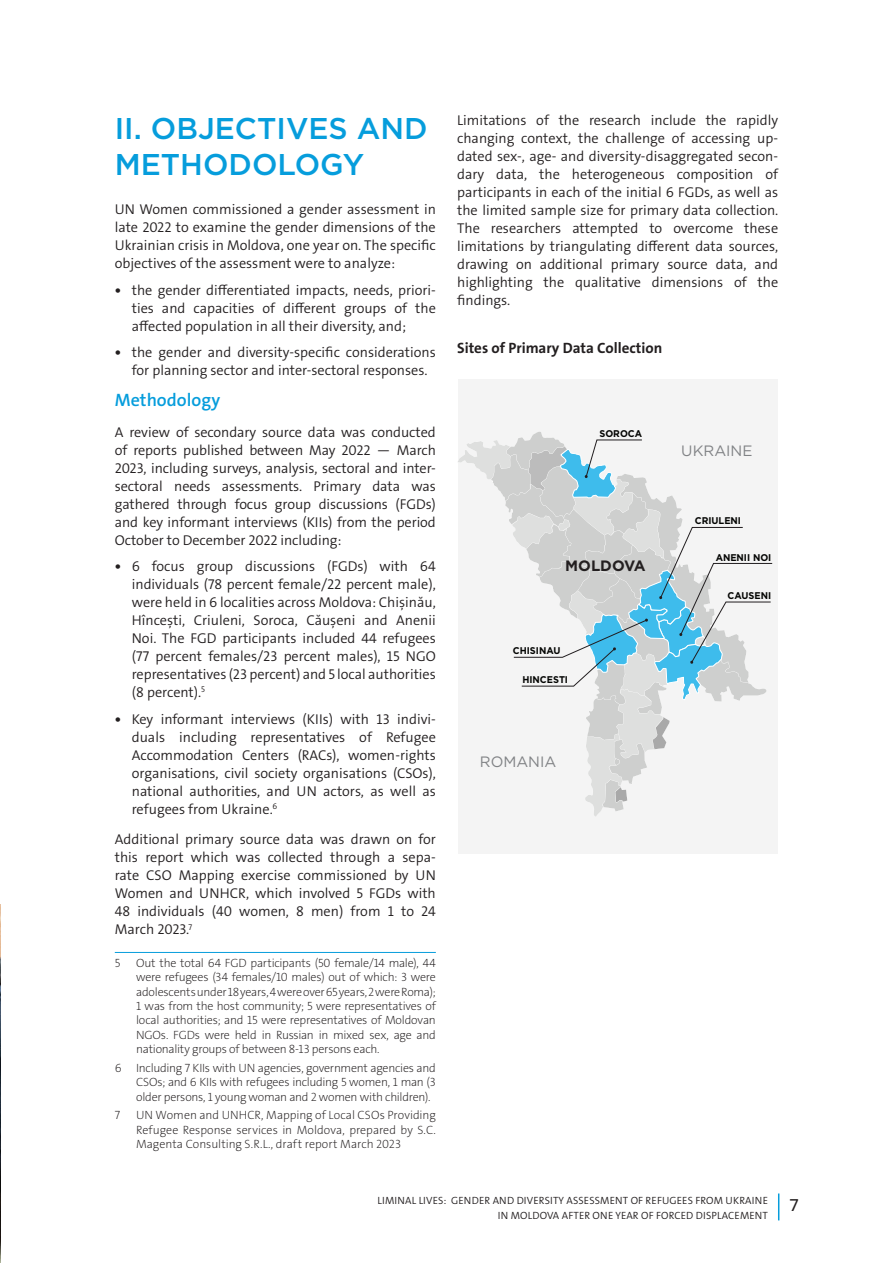
<style>
.page{position:relative;width:893px;height:1263px;background:#fff}
.page>*{position:absolute;margin:0;border:0;box-sizing:border-box;transform-origin:0 0}
.t1{font:500 30px/36px "Gotham";color:#069ddc}
.t2{font:600 18px "The Sans";color:#069ddc}
.t3{font:500 16.5px "Open Sans";color:#231f20}
.t4{font:700 15px "The Sans";color:#231f20}
.t5{font:15px "Gotham";color:#808285}
.t6{font:700 15px "Gotham";color:#231f20}
.t7{font:300 14.25px/18px "The Sans";color:#231f20;text-align:justify}
.t8{font:100 12px/14.4px "The Sans";letter-spacing:-.015em;color:#231f20;text-align:justify}
.t9{font:300 10.5px/15px "The Sans";letter-spacing:.015em;color:#231f20;text-align:right}
.t10{font:700 9.75px "Gotham";color:#040503;scale:.95 1}
.s1{font-weight:700;font-size:15px}
</style>
<div class="page">
<svg style="left:778px;top:1193px;width:1px;height:27px"></svg>
<div style="left:458px;top:379px;width:319px;height:475px;background:#f4f4f4"></div>
<hr style="left:115px;top:952px;width:321px;height:1px;background:#069ddc">
<svg style="left:458px;top:432px;width:315px;height:384px"></svg>
<img style="left:0;top:905px;width:1px;height:358px">
<h1 class="t1" style="left:115px;top:110px;width:314px">II. OBJECTIVES AND<br>METHODOLOGY</h1>
<p class="t7" style="left:115px;top:200px;width:323px">UN Women commissioned a gender assessment in late 2022 to examine the gender dimensions of the Ukrainian crisis in Moldova, one year on. The specific objectives of the assessment were to analyze:</p>
<p class="t7" style="left:132px;top:281px;width:306px;text-indent:-17px"><span class="s1">•</span> the gender differentiated impacts, needs, priori&shy;ties and capacities of different groups of the affected population in all their diversity, and;</p>
<p class="t7" style="left:132px;top:343px;width:306px;text-indent:-17px"><span class="s1">•</span> the gender and diversity-specific considerations for planning sector and inter-sectoral responses.</p>
<p class="t2" style="left:115px;top:388px;width:107px">Methodology</p>
<p class="t7" style="left:115px;top:423px;width:323px">A review of secondary source data was conducted of reports published between May 2022 — March 2023, including surveys, analysis, sectoral and inter&shy;sectoral needs assessments. Primary data was gathered through focus group discussions (FGDs) and key informant interviews (KIIs) from the period October to December 2022 including:</p>
<p class="t7" style="left:132px;top:557px;width:306px;text-indent:-17px"><span class="s1">•</span> 6 focus group discussions (FGDs) with 64 individuals (78 percent female/22 percent male), were held in 6 localities across Moldova: Chișinău, Hîncești, Criuleni, Soroca, Căușeni and Anenii Noi. The FGD participants included 44 refugees (77 percent females/23 percent males), 15 NGO representatives (23 percent) and 5 local authorities (8 percent).<sup>5</sup></p>
<p class="t7" style="left:132px;top:710px;width:306px;text-indent:-17px"><span class="s1">•</span> Key informant interviews (KIIs) with 13 indivi&shy;duals including representatives of Refugee Accommodation Centers (RACs), women-rights organisations, civil society organisations (CSOs), national authorities, and UN actors, as well as refugees from Ukraine.<sup>6</sup></p>
<p class="t7" style="left:115px;top:831px;width:323px">Additional primary source data was drawn on for this report which was collected through a sepa&shy;rate CSO Mapping exercise commissioned by UN Women and UNHCR, which involved 5 FGDs with 48 individuals (40 women, 8 men) from 1 to 24<br>March 2023.<sup>7</sup></p>
<p class="t8" style="left:115px;top:956px;width:7px">5</p>
<p class="t8" style="left:136px;top:956px;width:301px">Out the total 64 FGD participants (50 female/14 male), 44 were refugees (34 females/10 males) out of which: 3 were adolescents under 18 years, 4 were over 65 years, 2 were Roma); 1 was from the host community; 5 were representatives of local authorities; and 15 were representatives of Moldovan NGOs. FGDs were held in Russian in mixed sex, age and nationality groups of between 8-13 persons each.</p>
<p class="t8" style="left:136px;top:1061px;width:301px;text-indent:-21px">6 Including 7 KIIs with UN agencies, government agencies and CSOs; and 6 KIIs with refugees including 5 women, 1 man (3 older persons, 1 young woman and 2 women with children).</p>
<p class="t8" style="left:115px;top:1108px;width:7px">7</p>
<p class="t8" style="left:136px;top:1108px;width:301px">UN Women and UNHCR, Mapping of Local CSOs Providing Refugee Response services in Moldova, prepared by S.C.<br>Magenta Consulting S.R.L., draft report March 2023</p>
<p class="t7" style="left:457px;top:112px;width:323px">Limitations of the research include the rapidly changing context, the challenge of accessing up&shy;dated sex-, age- and diversity-disaggregated secon&shy;dary data, the heterogeneous composition of participants in each of the initial 6 FGDs, as well as the limited sample size for primary data collection.<br>The researchers attempted to overcome these limitations by triangulating different data sources, drawing on additional primary source data, and highlighting the qualitative dimensions of the findings.</p>
<p class="t4" style="left:457px;top:338px;width:207px">Sites of Primary Data Collection</p>
<p class="t10" style="left:599px;top:427px;width:46px">SOROCA</p>
<p class="t6" style="left:565px;top:555px;width:82px">MOLDOVA</p>
<p class="t10" style="left:513px;top:644px;width:52px">CHISINAU</p>
<p class="t10" style="left:522px;top:673px;width:50px">HINCESTI</p>
<p class="t5" style="left:480px;top:752px;width:78px">ROMANIA</p>
<p class="t5" style="left:681px;top:441px;width:73px">UKRAINE</p>
<p class="t10" style="left:695px;top:514px;width:50px">CRIULENI</p>
<p class="t10" style="left:716px;top:551px;width:60px">ANENII NOI</p>
<p class="t10" style="left:727px;top:589px;width:47px">CAUSENI</p>
<p class="t9" style="left:378px;top:1193px;width:392px">LIMINAL LIVES: GENDER AND DIVERSITY ASSESSMENT OF REFUGEES FROM UKRAINE<br>IN MOLDOVA AFTER ONE YEAR OF FORCED DISPLACEMENT</p>
<p class="t3" style="left:789px;top:1194px;width:11px">7</p>
</div>
